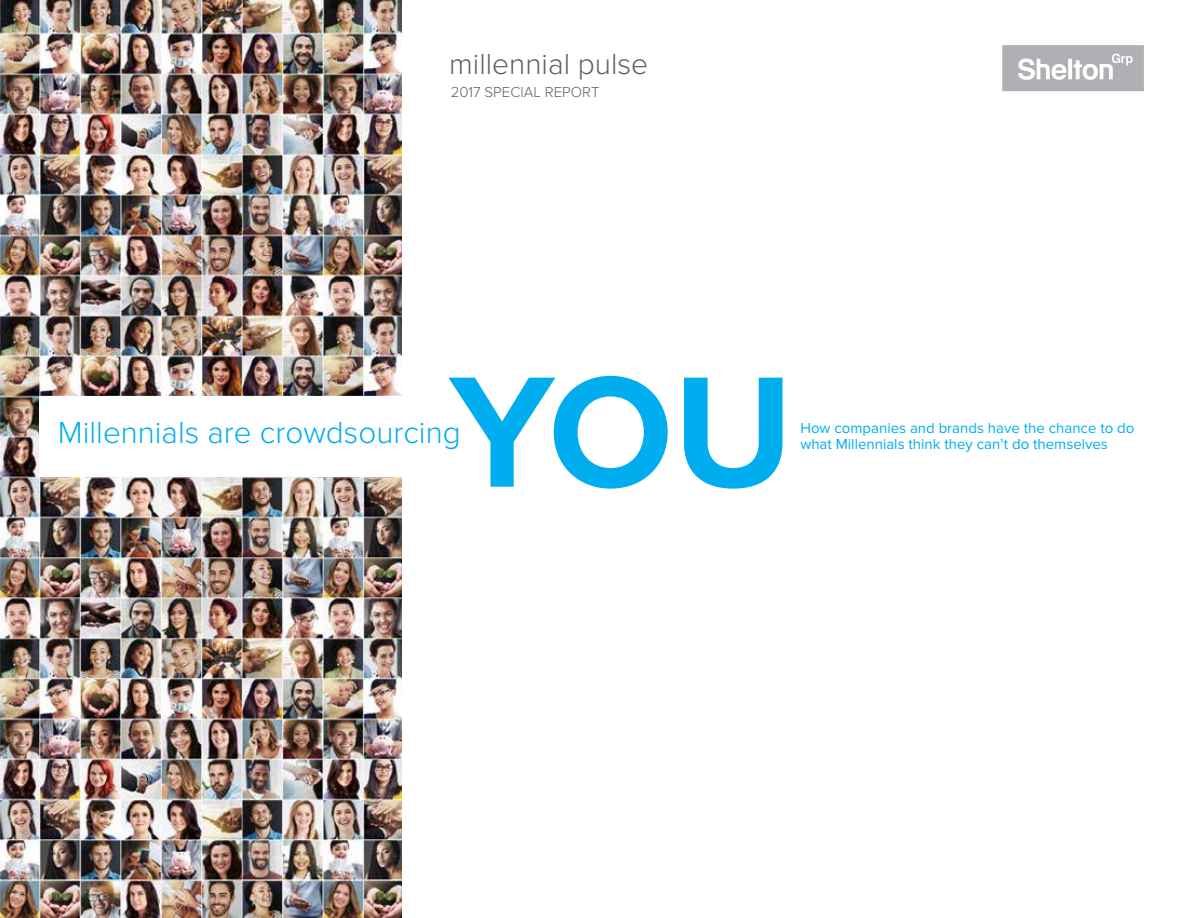
<style>
.page{position:relative;width:1188px;height:918px;background:#fff}
.page>*{position:absolute;margin:0;border:0;box-sizing:border-box;transform-origin:0 0}
.t1{font:700 163.5px "Proxima Nova";color:#00aeef}
.t2{font:300 31.5px "Proxima Nova";color:#00aeef}
.t3{font:300 30px "Proxima Nova";color:#606163}
.t4{font:15px/16.5px "Proxima Nova";color:#00aeef}
.t5{font:300 15px "Proxima Nova";color:#606163}
</style>
<div class="page">
<img style="left:0;top:0;width:402px;height:918px">
<svg style="left:1002px;top:45px;width:142px;height:46px"></svg>
<div style="left:40px;top:396px;width:588px;height:81px;background:#fff"></div>
<h3 class="t3" style="left:449px;top:47px;width:200px">millennial pulse</h3>
<p class="t5" style="left:451px;top:83px;width:150px">2017 SPECIAL REPORT</p>
<h1 class="t1" style="left:449px;top:338px;width:345px">YOU</h1>
<h2 class="t2" style="left:58px;top:415px;width:404px">Millennials are crowdsourcing</h2>
<p class="t4" style="left:800px;top:419px;width:336px">How companies and brands have the chance to do what Millennials think they can’t do themselves</p>
</div>
